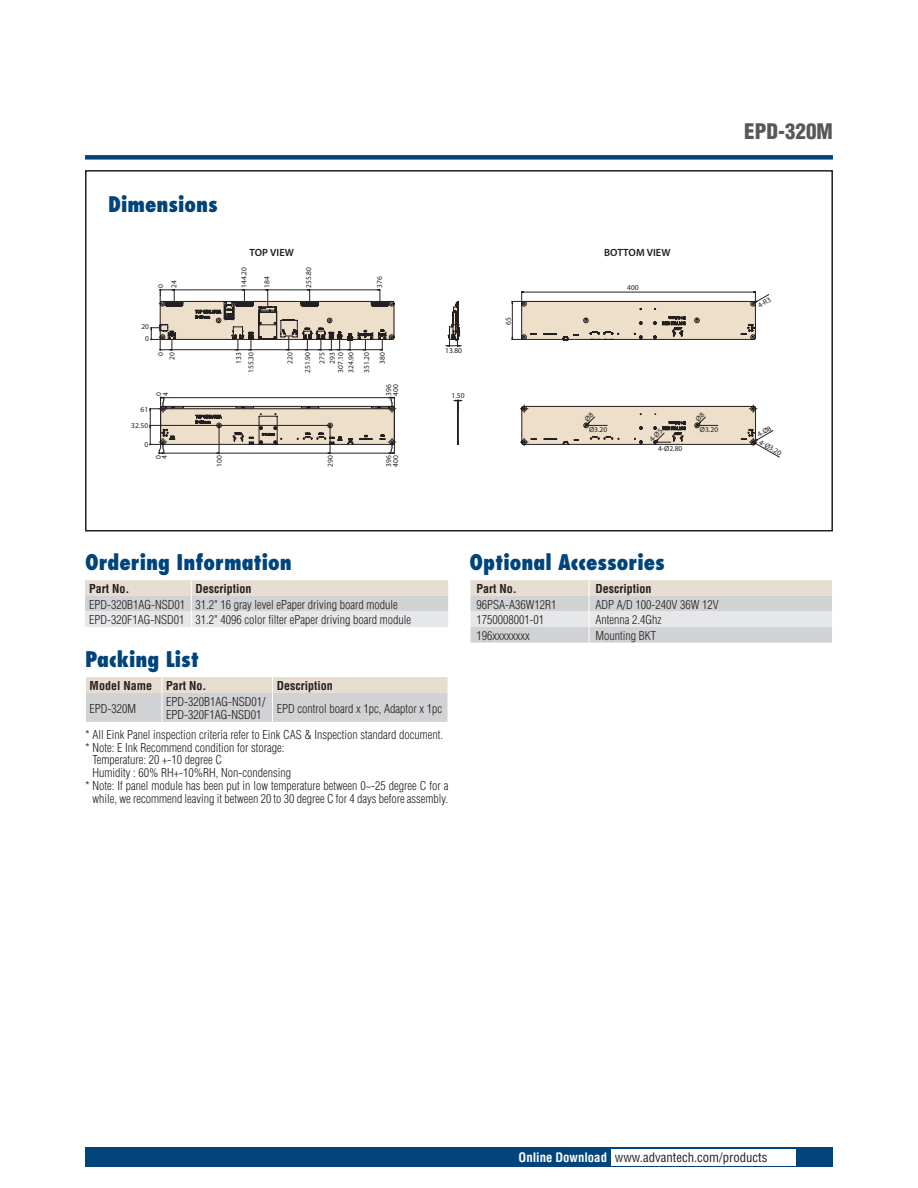
<style>
.page{position:relative;width:918px;height:1188px;background:#fff}
.page>*{position:absolute;margin:0;border:0;box-sizing:border-box;transform-origin:0 0}
.t1{font:800 condensed 21px "Futura";color:#00447b}
.t2{font:900 condensed 21px "Helvetica";color:#57585a}
.t3{font:condensed 12.75px "Helvetica";color:#231f20}
.t4{font:300 condensed 12px/15.6px "Helvetica";color:#231f20}
.t5{font:700 condensed 12px "Helvetica";color:#231f20}
.t6{font:600 10.5px "Myriad Pro";color:#231f20}
.t7{font:7.5px/15.8px "Myriad Pro";color:#231f20;text-align:right}
.s1{font-weight:700;color:#fff}
</style>
<div class="page">
<div style="left:85px;top:155px;width:748px;height:5px;background:#00447b"></div>
<div style="left:85px;top:1147px;width:748px;height:20px;background:#00447b"></div>
<div style="left:611px;top:1149px;width:184px;height:16px;background:#fff"></div>
<svg style="left:85px;top:580px;width:363px;height:47px;background:#dfdcd9"></svg>
<svg style="left:86px;top:677px;width:362px;height:45px;background:#d8d6d3"></svg>
<svg style="left:470px;top:580px;width:362px;height:63px;background:#dcdad8"></svg>
<div style="left:85px;top:170px;width:748px;height:361px;border:2px solid #231f20"></div>
<svg style="left:150px;top:288px;width:245px;height:63px"></svg>
<svg style="left:446px;top:301px;width:15px;height:45px"></svg>
<svg style="left:512px;top:291px;width:258px;height:50px"></svg>
<svg style="left:149px;top:396px;width:247px;height:59px"></svg>
<hr style="left:457px;top:409px;width:1px;height:33px;background:#231f20">
<hr style="left:458px;top:409px;width:1px;height:33px;background:#231f20">
<svg style="left:454px;top:400px;width:8px;height:9px"></svg>
<svg style="left:520px;top:405px;width:260px;height:53px"></svg>
<h1 class="t1" style="left:108px;top:191px;width:111px">Dimensions</h1>
<p class="t7" style="left:154px;top:288px;width:9px;line-height:13.2px;text-align:left;rotate:-90deg">0<br>24</p>
<p class="t7" style="left:141px;top:319px;width:9px">20</p>
<p class="t7" style="left:145px;top:330px;width:5px">0</p>
<p class="t7" style="left:155px;top:360px;width:9px;line-height:11.2px;text-align:center;rotate:-90deg">0<br>20</p>
<p class="t6" style="left:249px;top:246px;width:46px">TOP VIEW</p>
<p class="t7" style="left:236px;top:288px;width:22px;rotate:-90deg">144.20</p>
<p class="t7" style="left:259px;top:288px;width:13px;rotate:-90deg">184</p>
<p class="t7" style="left:301px;top:288px;width:22px;rotate:-90deg">255.80</p>
<p class="t7" style="left:372px;top:288px;width:13px;rotate:-90deg">376</p>
<p class="t7" style="left:232px;top:373px;width:22px;line-height:12.5px;rotate:-90deg">133<br>155.30</p>
<p class="t7" style="left:282px;top:364px;width:13px;rotate:-90deg">220</p>
<p class="t7" style="left:300px;top:373px;width:22px;line-height:14.4px;rotate:-90deg">251.90<br>275</p>
<p class="t7" style="left:328px;top:373px;width:22px;line-height:8.4px;rotate:-90deg">293<br>307.10</p>
<p class="t7" style="left:343px;top:373px;width:22px;rotate:-90deg">324.90<br>351.20<br>380</p>
<p class="t7" style="left:141px;top:401px;width:9px">61</p>
<p class="t7" style="left:131px;top:418px;width:18px">32.50</p>
<p class="t7" style="left:144px;top:437px;width:5px">0</p>
<p class="t7" style="left:155px;top:396px;width:5px;line-height:6.9px;text-align:left;rotate:-90deg">0<br>4</p>
<p class="t7" style="left:385px;top:396px;width:13px;line-height:7.1px;text-align:left;rotate:-90deg">396<br>400</p>
<p class="t7" style="left:156px;top:459px;width:5px;rotate:-90deg">4</p>
<p class="t7" style="left:388px;top:467px;width:13px;rotate:-90deg">400</p>
<p class="t7" style="left:211px;top:467px;width:13px;rotate:-90deg">100</p>
<p class="t7" style="left:322px;top:467px;width:13px;rotate:-90deg">290</p>
<p class="t7" style="left:381px;top:467px;width:13px;rotate:-90deg">396</p>
<p class="t7" style="left:150px;top:459px;width:5px;rotate:-90deg">0</p>
<p class="t7" style="left:445px;top:343px;width:18px">13.80</p>
<p class="t7" style="left:452px;top:388px;width:15px">1.50</p>
<p class="t7" style="left:500px;top:325px;width:9px;rotate:-90deg">65</p>
<p class="t6" style="left:604px;top:246px;width:68px">BOTTOM VIEW</p>
<p class="t7" style="left:627px;top:279px;width:13px">400</p>
<h1 class="t2" style="left:744px;top:119px;width:90px">EPD-320M</h1>
<p class="t7" style="left:754px;top:299px;width:16px;rotate:-31deg">4-R3</p>
<p class="t7" style="left:589px;top:422px;width:20px">Ø3.20</p>
<p class="t7" style="left:645px;top:435px;width:17px;rotate:-46deg">4-Ø5</p>
<p class="t7" style="left:658px;top:440px;width:26px">4-Ø2.80</p>
<p class="t7" style="left:700px;top:422px;width:20px">Ø3.20</p>
<p class="t7" style="left:754px;top:428px;width:17px;rotate:-31deg">4-Ø8</p>
<p class="t7" style="left:764px;top:434px;width:26px;rotate:30deg">4-Ø3.20</p>
<h1 class="t1" style="left:85px;top:549px;width:208px">Ordering Information</h1>
<p class="t5" style="left:89px;top:582px;width:42px">Part No.</p>
<p class="t5" style="left:196px;top:582px;width:57px">Description</p>
<p class="t4" style="left:89px;top:597px;width:323px">EPD-320B1AG-NSD01 31.2" 16 gray level ePaper driving board module<br>EPD-320F1AG-NSD01 31.2" 4096 color filter ePaper driving board module</p>
<h1 class="t1" style="left:85px;top:646px;width:116px">Packing List</h1>
<p class="t5" style="left:90px;top:679px;width:118px">Model Name Part No.</p>
<p class="t5" style="left:277px;top:679px;width:57px">Description</p>
<p class="t4" style="left:90px;top:700px;width:48px">EPD-320M</p>
<p class="t4" style="left:166px;top:695px;width:101px;line-height:13.5px">EPD-320B1AG-NSD01/<br>EPD-320F1AG-NSD01</p>
<p class="t4" style="left:85px;top:695px;width:360px;line-height:26.4px;text-align:right">EPD control board x 1pc, Adaptor x 1pc<br>* All Eink Panel inspection criteria refer to Eink CAS &amp; Inspection standard document.</p>
<p class="t4" style="left:85px;top:739px;width:201px">* Note: E Ink Recommend condition for storage:</p>
<p class="t4" style="left:93px;top:752px;width:131px">Temperature: 20 +-10 degree C</p>
<p class="t4" style="left:93px;top:765px;width:200px">Humidity : 60% RH+-10%RH, Non-condensing</p>
<p class="t4" style="left:85px;top:778px;width:365px">* Note: If panel module has been put in low temperature between 0~-25 degree C for a</p>
<p class="t4" style="left:93px;top:790px;width:357px">while, we recommend leaving it between 20 to 30 degree C for 4 days before assembly.</p>
<h1 class="t1" style="left:470px;top:549px;width:197px">Optional Accessories</h1>
<p class="t5" style="left:476px;top:582px;width:42px">Part No.</p>
<p class="t5" style="left:595px;top:582px;width:57px">Description</p>
<p class="t4" style="left:476px;top:597px;width:81px">96PSA-A36W12R1</p>
<p class="t4" style="left:595px;top:597px;width:125px">ADP A/D 100-240V 36W 12V</p>
<p class="t4" style="left:476px;top:612px;width:69px">1750008001-01</p>
<p class="t4" style="left:595px;top:612px;width:67px">Antenna 2.4Ghz</p>
<p class="t4" style="left:476px;top:628px;width:55px">196xxxxxxxx</p>
<p class="t4" style="left:595px;top:628px;width:62px">Mounting BKT</p>
<p class="t3" style="left:519px;top:1150px;width:250px"><span class="s1">Online Download</span> www.advantech.com/products</p>
</div>
